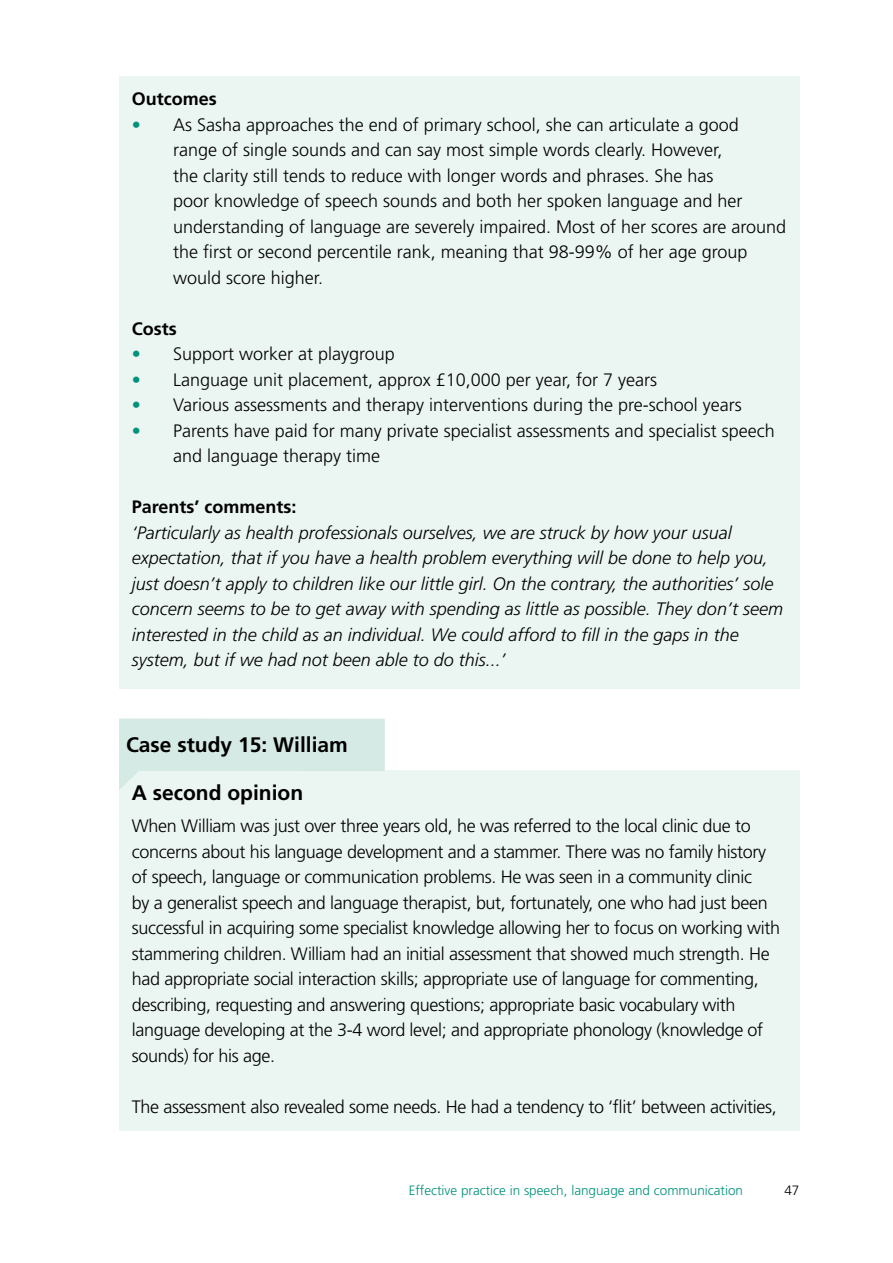
<style>
.page{position:relative;width:893px;height:1263px;background:#fff}
.page>*{position:absolute;margin:0;border:0;box-sizing:border-box;transform-origin:0 0}
.t1{font:700 21px "Frutiger";color:#000}
.t2{font:300 18px/25.5px "Frutiger";letter-spacing:-.02em;color:#000}
.t3{font:300 18px/25.5px "Frutiger";color:#000}
.t4{font:italic 300 18px/25.5px "Frutiger";color:#000}
.t5{font:700 18px "Frutiger";color:#000}
.t6{font:300 13.5px "Frutiger";color:#00927b}
.t7{font:300 13.5px "Frutiger";color:#000}
.s1{color:#00927b}
</style>
<div class="page">
<div style="left:119px;top:77px;width:680px;height:612px;background:#ebf5f2"></div>
<div style="left:119px;top:771px;width:680px;height:360px;background:#ebf5f2"></div>
<svg style="left:119px;top:719px;width:266px;height:71px"></svg>
<p class="t5" style="left:132px;top:88px;width:86px">Outcomes</p>
<p class="t3" style="left:173px;top:112px;width:615px;text-indent:-41px"><span class="s1">•</span> As Sasha approaches the end of primary school, she can articulate a good range of single sounds and can say most simple words clearly. However,<br>the clarity still tends to reduce with longer words and phrases. She has<br>poor knowledge of speech sounds and both her spoken language and her understanding of language are severely impaired. Most of her scores are around the first or second percentile rank, meaning that 98-99% of her age group would score higher.</p>
<p class="t5" style="left:132px;top:318px;width:46px">Costs</p>
<p class="t3" style="left:132px;top:341px;width:264px"><span class="s1">•</span> Support worker at playgroup</p>
<p class="t3" style="left:132px;top:367px;width:527px"><span class="s1">•</span> Language unit placement, approx £10,000 per year, for 7 years</p>
<p class="t3" style="left:132px;top:392px;width:612px"><span class="s1">•</span> Various assessments and therapy interventions during the pre-school years</p>
<p class="t3" style="left:173px;top:418px;width:603px;text-indent:-41px"><span class="s1">•</span> Parents have paid for many private specialist assessments and specialist speech and language therapy time</p>
<p class="t5" style="left:132px;top:496px;width:166px">Parents’ comments:</p>
<p class="t4" style="left:132px;top:520px;width:653px">‘Particularly as health professionals ourselves, we are struck by how your usual expectation, that if you have a health problem everything will be done to help you, just doesn’t apply to children like our little girl. On the contrary, the authorities’ sole concern seems to be to get away with spending as little as possible. They don’t seem interested in the child as an individual. We could afford to fill in the gaps in the system, but if we had not been able to do this...’</p>
<p class="t1" style="left:126px;top:732px;width:223px">Case study 15: William</p>
<p class="t1" style="left:132px;top:780px;width:173px">A second opinion</p>
<p class="t2" style="left:132px;top:813px;width:650px">When William was just over three years old, he was referred to the local clinic due to concerns about his language development and a stammer. There was no family history of speech, language or communication problems. He was seen in a community clinic<br>by a generalist speech and language therapist, but, fortunately, one who had just been successful in acquiring some specialist knowledge allowing her to focus on working with stammering children. William had an initial assessment that showed much strength. He had appropriate social interaction skills; appropriate use of language for commenting, describing, requesting and answering questions; appropriate basic vocabulary with language developing at the 3-4 word level; and appropriate phonology (knowledge of sounds) for his age.</p>
<p class="t2" style="left:132px;top:1094px;width:646px">The assessment also revealed some needs. He had a tendency to ‘flit’ between activities,</p>
<p class="t6" style="left:409px;top:1182px;width:336px">Effective practice in speech, language and communication</p>
<p class="t7" style="left:784px;top:1182px;width:17px">47</p>
</div>
